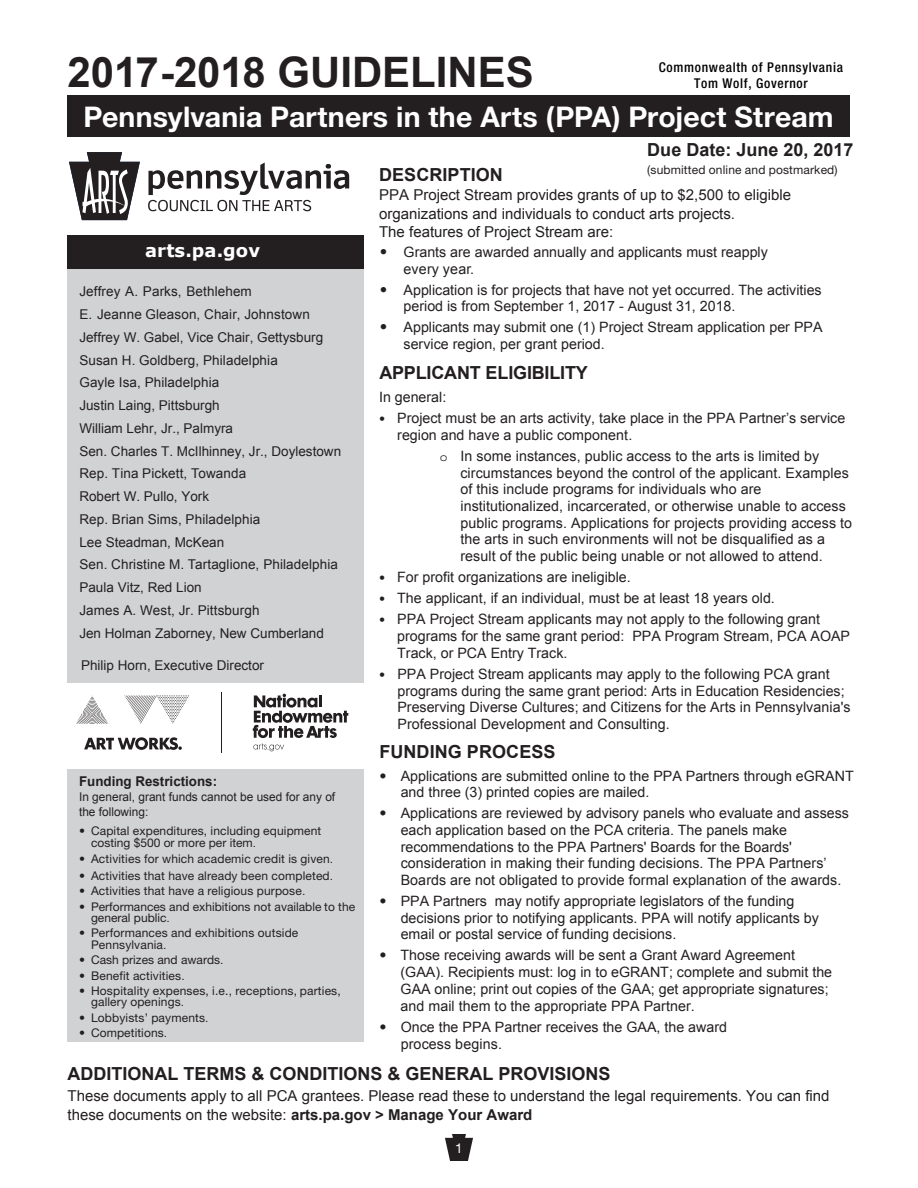
<style>
.page{position:relative;width:918px;height:1188px;background:#fff}
.page>*{position:absolute;margin:0;border:0;box-sizing:border-box;transform-origin:0 0}
.t1{font:700 42px "Arial";color:#231f20}
.t2{font:700 28.5px "Helvetica Neue";letter-spacing:.005em;color:#fff}
.t3{font:700 18px "Arial";color:#231f20}
.t4{font:700 18px "Verdana";letter-spacing:.005em;color:#fff}
.t5{font:15px/18.3px "Arial";color:#231f20}
.t6{font:14.25px/16.6px "Arial";color:#231f20}
.t7{font:13.5px/22.8px "Arial";color:#231f20}
.t8{font:500 condensed 13.5px/15.5px "Helvetica Neue LT Std";letter-spacing:.05em;color:#000;text-align:center}
.t9{font:700 13.5px "Arial";color:#231f20}
.t10{font:13.5px "Helvetica Neue";color:#fff}
.t11{font:12px/11.2px "Helvetica Neue";letter-spacing:.01em;color:#231f20}
.t12{font:12px/14.4px "Arial";color:#231f20}
.s1{font-family:"Helvetica Neue";font-size:15px}
.s2{font-family:"Helvetica Neue";font-size:12.15px}
.s3{font-family:"Courier Std";font-size:12.9px}
.s4{font-weight:700}
.s5{font-family:"Arial"}
.s6{font-family:"Helvetica Neue"}
</style>
<div class="page">
<svg style="left:445px;top:1134px;width:28px;height:27px"></svg>
<div style="left:68px;top:769px;width:296px;height:273px;background:#d1d2d4"></div>
<div style="left:68px;top:267px;width:296px;height:415px;background:#d1d2d4"></div>
<svg style="left:148px;top:163px;width:201px;height:48px"></svg>
<svg style="left:69px;top:152px;width:71px;height:68px"></svg>
<div style="left:68px;top:96px;width:782px;height:41px;background:#231f20"></div>
<hr style="left:221px;top:692px;width:1px;height:61px;background:#231f20">
<svg style="left:253px;top:694px;width:95px;height:44px"></svg>
<svg style="left:253px;top:744px;width:31px;height:7px"></svg>
<svg style="left:76px;top:696px;width:33px;height:28px"></svg>
<svg style="left:84px;top:737px;width:98px;height:13px"></svg>
<svg style="left:124px;top:695px;width:65px;height:29px"></svg>
<div style="left:68px;top:236px;width:296px;height:33px;background:#231f20"></div>
<h1 class="t1" style="left:68px;top:44px;width:468px">2017-2018 GUIDELINES</h1>
<h2 class="t2" style="left:84px;top:100px;width:752px">Pennsylvania Partners in the Arts (PPA) Project Stream</h2>
<p class="t3" style="left:647px;top:138px;width:208px">Due Date: June 20, 2017</p>
<p class="t11" style="left:647px;top:163px;width:192px">(submitted online and postmarked)</p>
<p class="t8" style="left:659px;top:60px;width:186px">Commonwealth of Pennsylvania<br>Tom Wolf, Governor</p>
<p class="t3" style="left:379px;top:163px;width:125px">DESCRIPTION</p>
<p class="t5" style="left:379px;top:186px;width:413px">PPA Project Stream provides grants of up to $2,500 to eligible organizations and individuals to conduct arts projects.<br>The features of Project Stream are:</p>
<p class="t6" style="left:404px;top:244px;width:366px;line-height:17.1px;text-indent:-24px"><span class="s1">•</span> Grants are awarded annually and applicants must reapply every year.</p>
<p class="t6" style="left:404px;top:282px;width:420px;line-height:16.2px;text-indent:-24px"><span class="s1">•</span> Application is for projects that have not yet occurred. The activities period is from September 1, 2017 - August 31, 2018.</p>
<p class="t6" style="left:404px;top:318px;width:420px;line-height:17.4px;text-indent:-24px"><span class="s1">•</span> Applicants may submit one (1) Project Stream application per PPA service region, per grant period.</p>
<p class="t3" style="left:379px;top:361px;width:210px">APPLICANT ELIGIBILITY</p>
<p class="t4" style="left:145px;top:238px;width:116px">arts.pa.gov</p>
<p class="t7" style="left:79px;top:280px;width:263px">Jeffrey A. Parks, Bethlehem<br>E. Jeanne Gleason, Chair, Johnstown<br>Jeffrey W. Gabel, Vice Chair, Gettysburg<br>Susan H. Goldberg, Philadelphia<br>Gayle Isa, Philadelphia<br>Justin Laing, Pittsburgh<br>William Lehr, Jr., Palmyra<br>Sen. Charles T. McIlhinney, Jr., Doylestown<br>Rep. Tina Pickett, Towanda<br>Robert W. Pullo, York<br>Rep. Brian Sims, Philadelphia<br>Lee Steadman, McKean<br>Sen. Christine M. Tartaglione, Philadelphia<br>Paula Vitz, Red Lion<br>James A. West, Jr. Pittsburgh<br>Jen Holman Zaborney, New Cumberland</p>
<p class="t7" style="left:81px;top:654px;width:185px">Philip Horn, Executive Director</p>
<p class="t6" style="left:379px;top:389px;width:69px">In general:</p>
<p class="t6" style="left:397px;top:410px;width:450px;text-indent:-18px"><span class="s2">•</span> Project must be an arts activity, take place in the PPA Partner’s service region and have a public component.</p>
<p class="t6" style="left:460px;top:448px;width:393px;text-indent:-21px"><span class="s3">o</span> In some instances, public access to the arts is limited by circumstances beyond the control of the applicant. Examples of this include programs for individuals who are institutionalized, incarcerated, or otherwise unable to access public programs. Applications for projects providing access to the arts in such environments will not be disqualified as a result of the public being unable or not allowed to attend.</p>
<p class="t6" style="left:379px;top:569px;width:253px"><span class="s2">•</span> For profit organizations are ineligible.</p>
<p class="t6" style="left:379px;top:590px;width:397px"><span class="s2">•</span> The applicant, if an individual, must be at least 18 years old.</p>
<p class="t6" style="left:397px;top:611px;width:454px;text-indent:-18px"><span class="s2">•</span> PPA Project Stream applicants may not apply to the following grant programs for the same grant period: PPA Program Stream, PCA AOAP<br>Track, or PCA Entry Track.</p>
<p class="t6" style="left:397px;top:666px;width:455px;text-indent:-18px"><span class="s2">•</span> PPA Project Stream applicants may apply to the following PCA grant programs during the same grant period: Arts in Education Residencies; Preserving Diverse Cultures; and Citizens for the Arts in Pennsylvania's Professional Development and Consulting.</p>
<p class="t9" style="left:79px;top:772px;width:140px">Funding Restrictions:</p>
<p class="t12" style="left:79px;top:790px;width:258px">In general, grant funds cannot be used for any of the following:</p>
<p class="t11" style="left:91px;top:825px;width:232px;text-indent:-12px"><span class="s4">•</span> Capital expenditures, including equipment costing $500 or more per item<span class="s5">.</span></p>
<p class="t11" style="left:79px;top:853px;width:256px"><span class="s4">•</span> Activities for which academic credit is given<span class="s5">.</span></p>
<p class="t11" style="left:79px;top:869px;width:256px"><span class="s4">•</span> Activities that have already been completed<span class="s5">.</span></p>
<p class="t11" style="left:79px;top:885px;width:228px"><span class="s4">•</span> Activities that have a religious purpose<span class="s5">.</span></p>
<p class="t11" style="left:91px;top:900px;width:266px;text-indent:-12px"><span class="s4">•</span> Performances and exhibitions not available to the general public<span class="s5">.</span></p>
<p class="t11" style="left:91px;top:927px;width:209px;text-indent:-12px"><span class="s4">•</span> Performances and exhibitions outside<br>Pennsylvania<span class="s5">.</span></p>
<p class="t11" style="left:79px;top:954px;width:146px"><span class="s4">•</span> Cash prizes and awards<span class="s5">.</span></p>
<p class="t11" style="left:79px;top:969px;width:107px"><span class="s4">•</span> Benefit activities<span class="s5">.</span></p>
<p class="t11" style="left:91px;top:985px;width:251px;text-indent:-12px"><span class="s4">•</span> Hospitality expenses, i.e., receptions, parties, gallery openings<span class="s5">.</span></p>
<p class="t11" style="left:79px;top:1012px;width:131px"><span class="s4">•</span> Lobbyists’ payments<span class="s5">.</span></p>
<p class="t11" style="left:79px;top:1027px;width:90px"><span class="s4">•</span> Competitions<span class="s5">.</span></p>
<p class="t3" style="left:379px;top:740px;width:178px">FUNDING PROCESS</p>
<p class="t6" style="left:401px;top:768px;width:455px;line-height:16.2px;text-indent:-21px"><span class="s6">•</span> Applications are submitted online to the PPA Partners through eGRANT and three (3) printed copies are mailed.</p>
<p class="t6" style="left:401px;top:804px;width:450px;text-indent:-21px"><span class="s6">•</span> Applications are reviewed by advisory panels who evaluate and assess each application based on the PCA criteria. The panels make recommendations to the PPA Partners' Boards for the Boards' consideration in making their funding decisions. The PPA Partners’ Boards are not obligated to provide formal explanation of the awards.</p>
<p class="t6" style="left:401px;top:893px;width:420px;text-indent:-21px"><span class="s6">•</span> PPA Partners may notify appropriate legislators of the funding decisions prior to notifying applicants. PPA will notify applicants by email or postal service of funding decisions.</p>
<p class="t6" style="left:401px;top:947px;width:433px;line-height:17.1px;text-indent:-21px"><span class="s6">•</span> Those receiving awards will be sent a Grant Award Agreement (GAA). Recipients must: log in to eGRANT; complete and submit the GAA online; print out copies of the GAA; get appropriate signatures; and mail them to the appropriate PPA Partner.</p>
<p class="t6" style="left:401px;top:1018px;width:328px;line-height:17.1px;text-indent:-21px"><span class="s6">•</span> Once the PPA Partner receives the GAA, the award process begins.</p>
<p class="t3" style="left:68px;top:1062px;width:545px">ADDITIONAL TERMS &amp; CONDITIONS &amp; GENERAL PROVISIONS</p>
<p class="t5" style="left:68px;top:1086px;width:764px;line-height:19.2px">These documents apply to all PCA grantees. Please read these to understand the legal requirements. You can find these documents on the website: <span class="s4">arts.pa.gov &gt; Manage Your Award</span></p>
<p class="t10" style="left:455px;top:1140px;width:9px">1</p>
</div>
